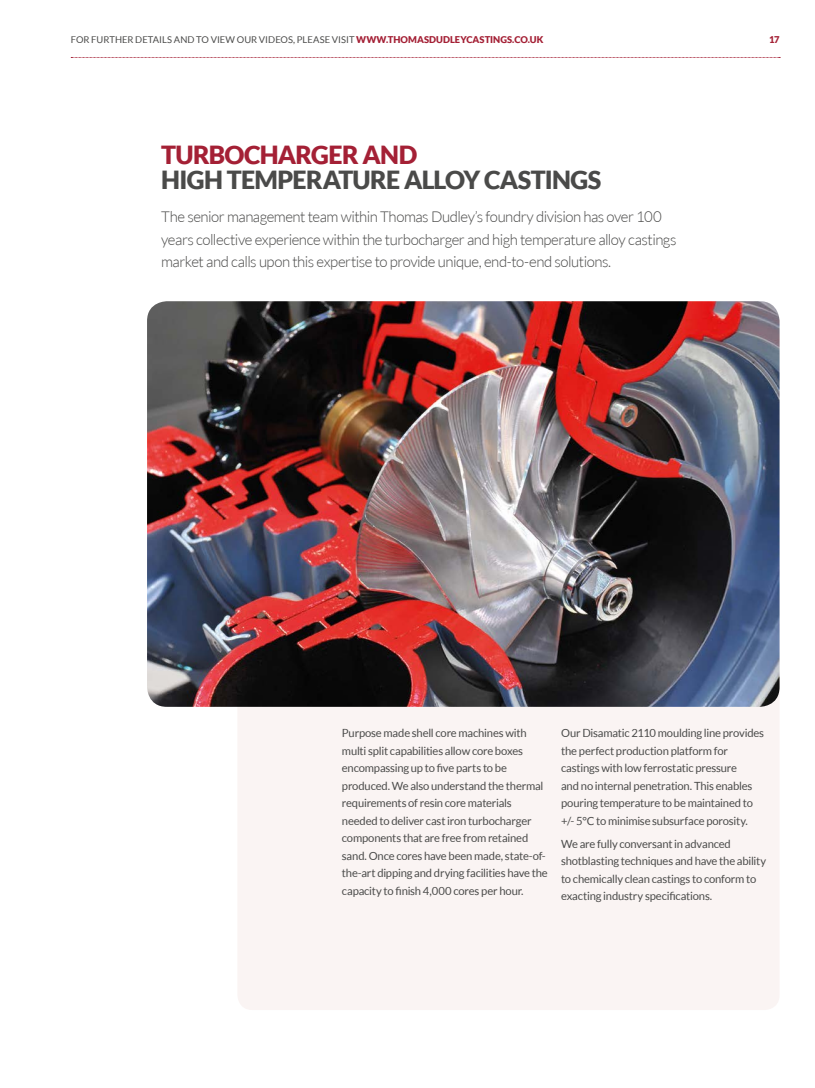
<style>
.page{position:relative;width:815px;height:1088px;background:#fff}
.page>*{position:absolute;margin:0;border:0;box-sizing:border-box;transform-origin:0 0}
.t1{font:900 25px "Lato";letter-spacing:-.025em;color:#4a4a49}
.t2{font:900 25px "Lato";letter-spacing:-.03em;color:#a42035}
.t3{font:300 15px/22.5px "Lato";letter-spacing:-.035em;color:#4a4a49}
.t4{font:11.25px/17.5px "Lato";letter-spacing:-.02em;color:#4a4a49}
.t5{font:9.38px "Lato";letter-spacing:.005em;color:#4a4a49}
.t6{font:900 9.38px "Lato";color:#a42035}
.s1{font-weight:900;color:#a42035}
</style>
<div class="page">
<svg style="left:71px;top:57px;width:709px;height:1px"></svg>
<div style="left:237px;top:316px;width:543px;height:694px;background:#faf4f3;border-radius:15px"></div>
<img style="left:147px;top:301px;width:633px;height:406px">
<p class="t5" style="left:71px;top:34px;width:474px">FOR FURTHER DETAILS AND TO VIEW OUR VIDEOS, PLEASE VISIT <span class="s1">WWW.THOMASDUDLEYCASTINGS.CO.UK</span></p>
<p class="t6" style="left:769px;top:34px;width:12px">17</p>
<h1 class="t2" style="left:161px;top:140px;width:257px">TURBOCHARGER AND</h1>
<h1 class="t1" style="left:161px;top:165px;width:442px">HIGH TEMPERATURE ALLOY CASTINGS</h1>
<p class="t3" style="left:161px;top:205px;width:517px">The senior management team within Thomas Dudley’s foundry division has over 100 years collective experience within the turbocharger and high temperature alloy castings market and calls upon this expertise to provide unique, end-to-end solutions.</p>
<p class="t4" style="left:342px;top:724px;width:207px">Purpose made shell core machines with multi split capabilities allow core boxes encompassing up to five parts to be produced. We also understand the thermal requirements of resin core materials needed to deliver cast iron turbocharger components that are free from retained sand. Once cores have been made, state-of&shy;the-art dipping and drying facilities have the capacity to finish 4,000 cores per hour.</p>
<p class="t4" style="left:561px;top:724px;width:205px">Our Disamatic 2110 moulding line provides the perfect production platform for castings with low ferrostatic pressure<br>and no internal penetration. This enables pouring temperature to be maintained to +/- 5°C to minimise subsurface porosity.</p>
<p class="t4" style="left:561px;top:835px;width:207px">We are fully conversant in advanced shotblasting techniques and have the ability to chemically clean castings to conform to exacting industry specifications.</p>
</div>
